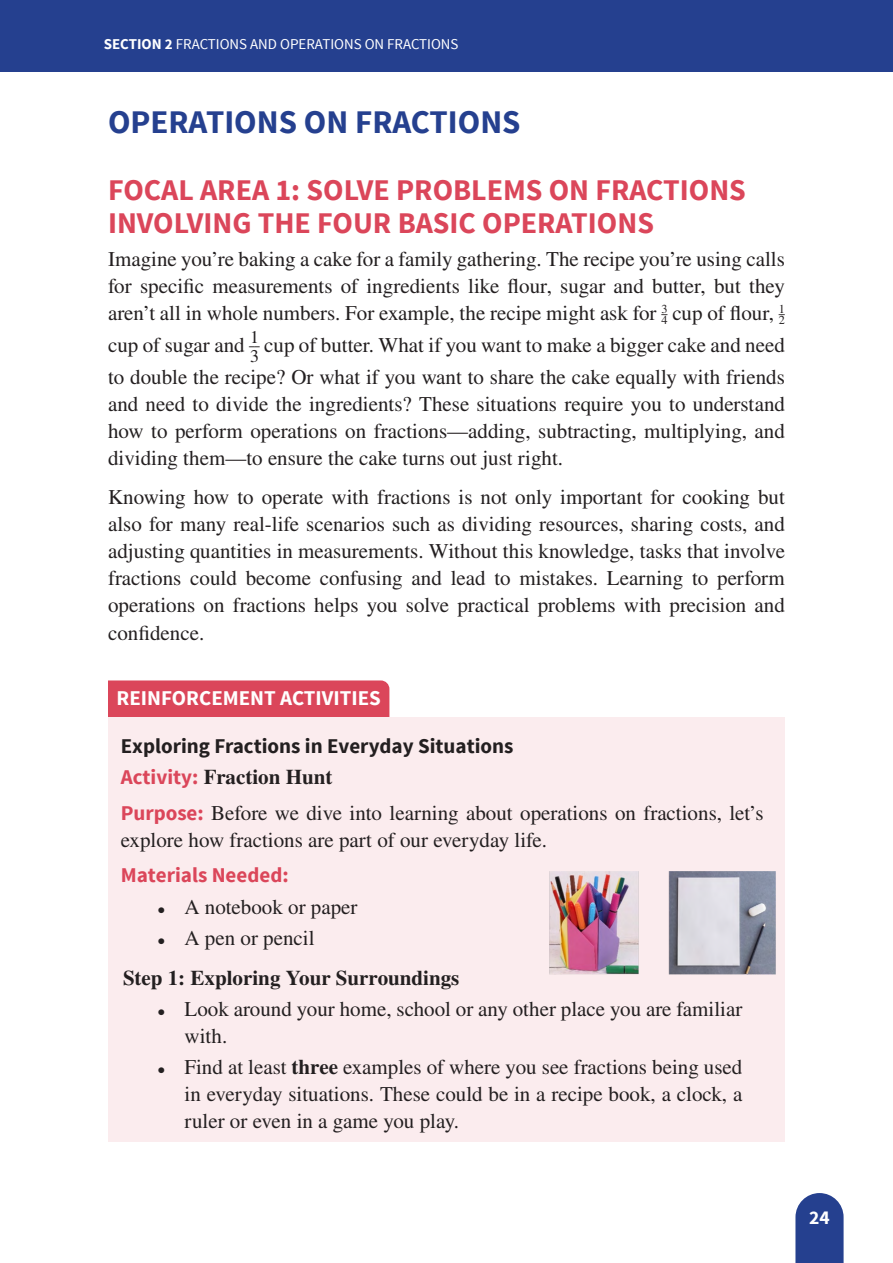
<style>
.page{position:relative;width:893px;height:1263px;background:#fff}
.page>*{position:absolute;margin:0;border:0;box-sizing:border-box;transform-origin:0 0}
.t1{font:700 33px "Source Sans Pro";color:#25408f}
.t2{font:700 30px/33px "Source Sans Pro";color:#db465a}
.t3{font:21px/27px "STIX General";color:#231f20;text-align:justify}
.t4{font:700 21px/39.8px "STIX General";color:#231f20}
.t5{font:700 21px "Source Sans Pro";color:#231f20}
.t6{font:700 21px "Source Sans Pro";color:#fff}
.t7{font:700 21px "Source Sans Pro";color:#db465a}
.t8{font:700 19.5px "Source Sans Pro";color:#fff}
.t9{font:17.85px "STIX General";color:#231f20}
.t10{font:15px "Source Sans Pro";color:#fff}
.t11{font:12.3px "STIX General";color:#231f20}
.s1{font-weight:700}
.s2{font-family:"Source Sans Pro";font-weight:700;color:#db465a}
.s3{font-size:15px}
.s4{font-weight:400;font-size:15px}
.s5{font-weight:400}
</style>
<div class="page">
<svg style="left:795px;top:1193px;width:49px;height:70px;background:#395199"></svg>
<div style="left:0;top:0;width:893px;height:72px;background:#25408f"></div>
<div style="left:108px;top:680px;width:281px;height:37px;background:#db465a"></div>
<div style="left:108px;top:717px;width:677px;height:62px;background:#fbecee"></div>
<div style="left:108px;top:749px;width:677px;height:62px;background:#fbecee"></div>
<div style="left:108px;top:784px;width:677px;height:89px;background:#fbecee"></div>
<div style="left:108px;top:847px;width:677px;height:62px;background:#fbecee"></div>
<div style="left:108px;top:909px;width:677px;height:49px;background:#fbecee"></div>
<div style="left:108px;top:949px;width:677px;height:49px;background:#fbecee"></div>
<div style="left:108px;top:980px;width:677px;height:76px;background:#fbecee"></div>
<div style="left:108px;top:1038px;width:677px;height:104px;background:#fbecee"></div>
<img style="left:549px;top:872px;width:227px;height:103px">
<p class="t10" style="left:104px;top:35px;width:356px"><span class="s1">SECTION 2</span> FRACTIONS AND OPERATIONS ON FRACTIONS</p>
<h1 class="t1" style="left:108px;top:101px;width:414px">OPERATIONS ON FRACTIONS</h1>
<h2 class="t2" style="left:108px;top:174px;width:639px">FOCAL AREA 1: SOLVE PROBLEMS ON FRACTIONS<br>INVOLVING THE FOUR BASIC OPERATIONS</h2>
<p class="t3" style="left:108px;top:247px;width:678px">Imagine you’re baking a cake for a family gathering. The recipe you’re using calls for specific measurements of ingredients like flour, sugar and butter, but they aren’t all in whole numbers. For example, the recipe might ask for <sup>3</sup><sup>_</sup></p>
<p class="t3" style="left:661px;top:301px;width:125px"><sub>4</sub> cup of flour, <sup>1</sup><sup>_</sup></p>
<p class="t11" style="left:779px;top:312px;width:8px">2</p>
<p class="t3" style="left:108px;top:332px;width:678px">cup of sugar and <sup>__1</sup> cup of butter. What if you want to make a bigger cake and need</p>
<p class="t9" style="left:250px;top:343px;width:10px">3</p>
<p class="t3" style="left:108px;top:364px;width:678px">to double the recipe? Or what if you want to share the cake equally with friends and need to divide the ingredients? These situations require you to understand how to perform operations on fractions—adding, subtracting, multiplying, and dividing them—to ensure the cake turns out just right.</p>
<p class="t3" style="left:108px;top:485px;width:678px">Knowing how to operate with fractions is not only important for cooking but also for many real-life scenarios such as dividing resources, sharing costs, and adjusting quantities in measurements. Without this knowledge, tasks that involve fractions could become confusing and lead to mistakes. Learning to perform operations on fractions helps you solve practical problems with precision and confidence.</p>
<p class="t6" style="left:117px;top:684px;width:266px">REINFORCEMENT ACTIVITIES</p>
<p class="t5" style="left:121px;top:732px;width:394px">Exploring Fractions in Everyday Situations</p>
<p class="t3" style="left:121px;top:760px;width:644px;line-height:35.5px"><span class="s2">Activity:</span> <span class="s1">Fraction Hunt<br></span><span class="s2">Purpose:</span> Before we dive into learning about operations on fractions, let’s</p>
<p class="t3" style="left:121px;top:827px;width:428px">explore how fractions are part of our everyday life.</p>
<p class="t7" style="left:121px;top:862px;width:169px">Materials Needed:</p>
<p class="t3" style="left:158px;top:894px;width:202px"><span class="s3">•</span> A notebook or paper</p>
<p class="t4" style="left:123px;top:918px;width:338px;text-indent:35px"><span class="s4">•</span> <span class="s5">A pen or pencil<br></span>Step 1: Exploring Your Surroundings</p>
<p class="t3" style="left:185px;top:996px;width:559px;text-indent:-27px"><span class="s3">•</span> Look around your home, school or any other place you are familiar with.</p>
<p class="t3" style="left:185px;top:1054px;width:559px;text-indent:-27px"><span class="s3">•</span> Find at least <span class="s1">three</span> examples of where you see fractions being used in everyday situations. These could be in a recipe book, a clock, a ruler or even in a game you play.</p>
<p class="t8" style="left:809px;top:1205px;width:22px">24</p>
</div>
